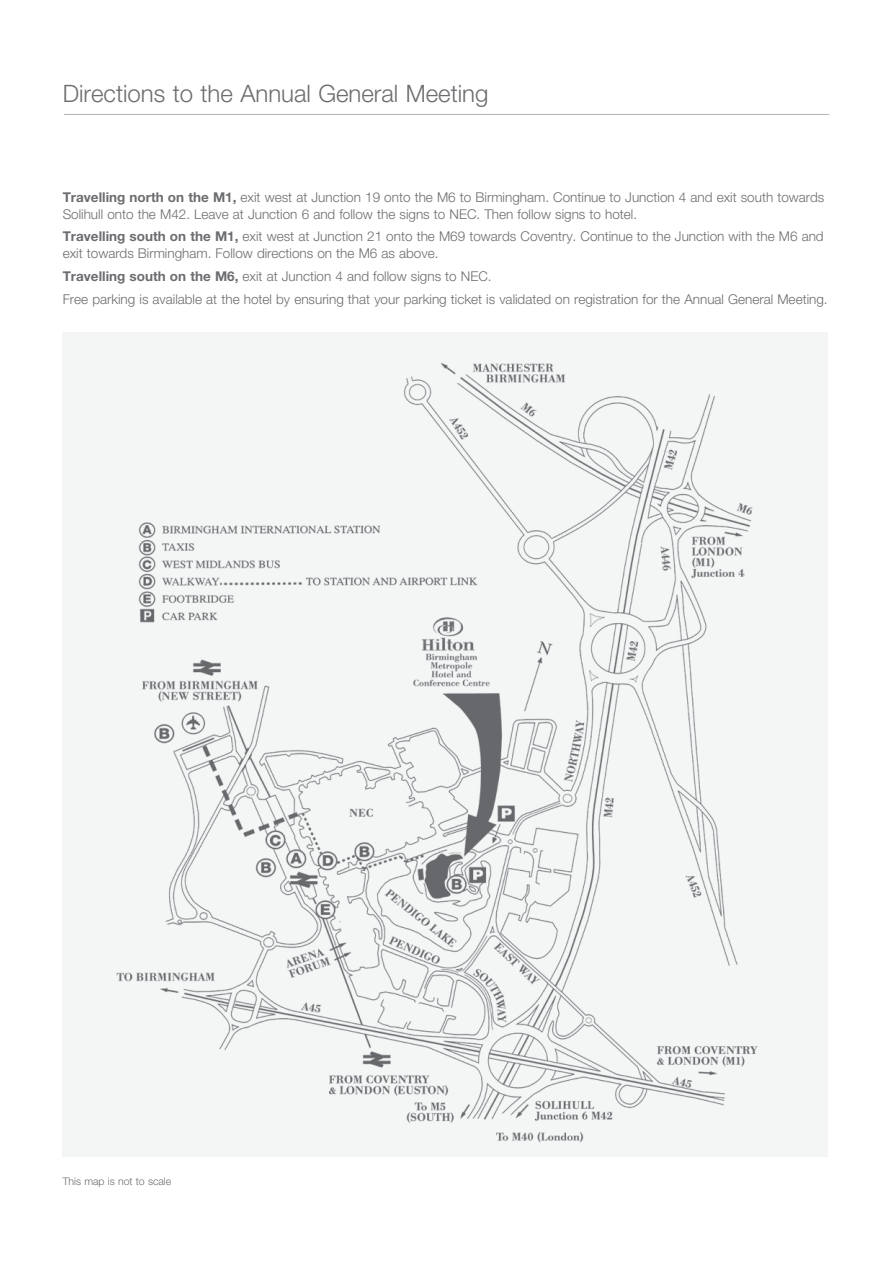
<style>
.page{position:relative;width:893px;height:1263px;background:#fff}
.page>*{position:absolute;margin:0;border:0;box-sizing:border-box;transform-origin:0 0}
.t1{font:300 24px "Helvetica Neue";color:#6c6d70}
.t2{font:300 13.5px/16.5px "Helvetica Neue";color:#6c6d70}
.t3{font:300 10.5px "Helvetica Neue";color:#6c6d70}
.s1{font-weight:700}
</style>
<div class="page">
<div style="left:63px;top:332px;width:765px;height:825px;background:#f4f5f5"></div>
<img style="left:116px;top:362px;width:642px;height:781px">
<hr style="left:64px;top:114px;width:765px;height:1px;background:#b2b3b7">
<p class="t1" style="left:63px;top:79px;width:427px">Directions to the Annual General Meeting</p>
<p class="t2" style="left:63px;top:189px;width:763px"><span class="s1">Travelling north on the M1,</span> exit west at Junction 19 onto the M6 to Birmingham. Continue to Junction 4 and exit south towards<br>Solihull onto the M42. Leave at Junction 6 and follow the signs to NEC. Then follow signs to hotel.</p>
<p class="t2" style="left:63px;top:228px;width:762px"><span class="s1">Travelling south on the M1,</span> exit west at Junction 21 onto the M69 towards Coventry. Continue to the Junction with the M6 and exit towards Birmingham. Follow directions on the M6 as above.</p>
<p class="t2" style="left:63px;top:267px;width:430px"><span class="s1">Travelling south on the M6,</span> exit at Junction 4 and follow signs to NEC.</p>
<p class="t2" style="left:63px;top:290px;width:766px">Free parking is available at the hotel by ensuring that your parking ticket is validated on registration for the Annual General Meeting.</p>
<p class="t3" style="left:63px;top:1175px;width:110px">This map is not to scale</p>
</div>
